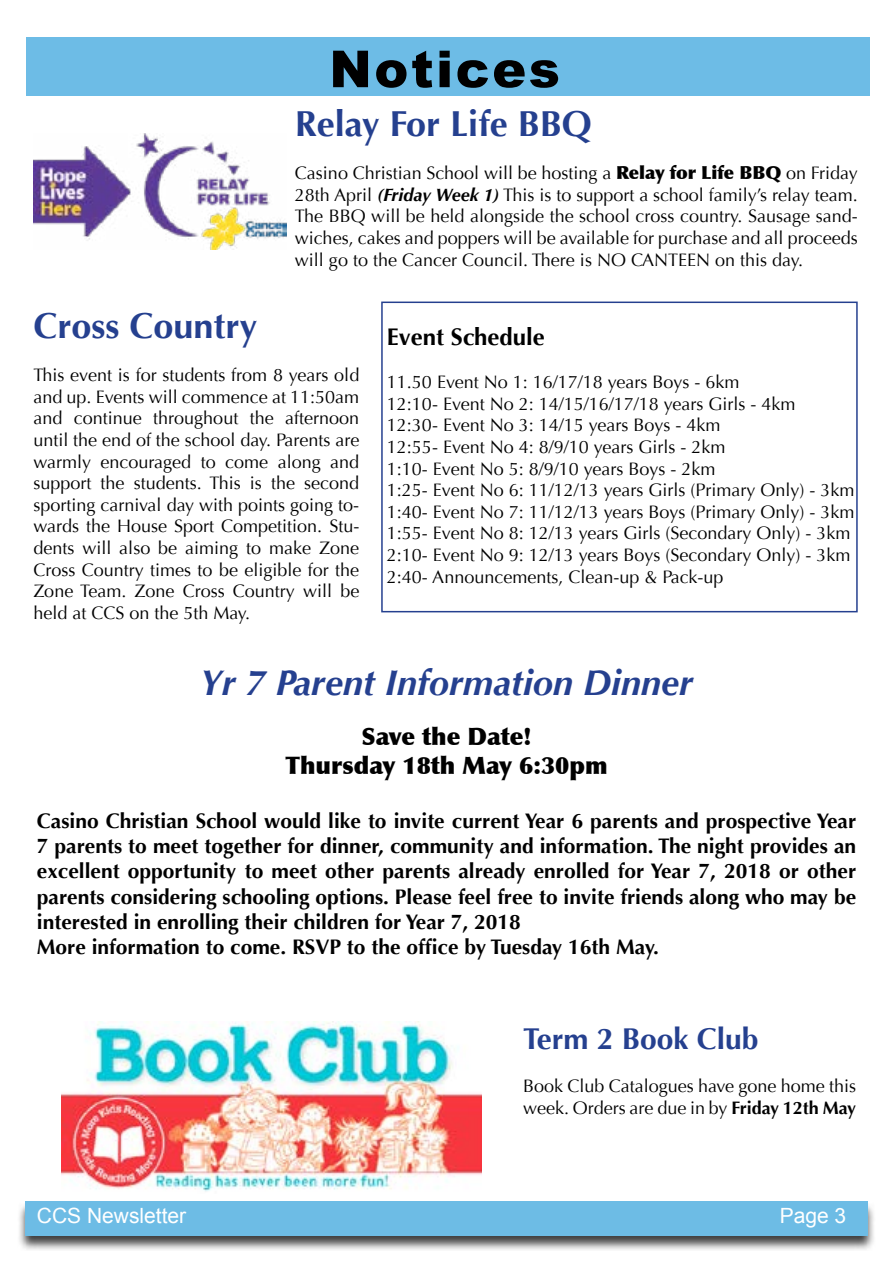
<style>
.page{position:relative;width:893px;height:1263px;background:#fff}
.page>*{position:absolute;margin:0;border:0;box-sizing:border-box;transform-origin:0 0}
.t1{font:900 51px "Arial";letter-spacing:.05em;color:#000}
.t2{font:700 36px "Optima";color:#25408f}
.t3{font:italic 700 36px "Optima";color:#25408f}
.t4{font:700 30px "Optima";color:#25408f}
.t5{font:900 24px/28.8px "Optima";color:#000;text-align:center}
.t6{font:700 24px "Optima";color:#000}
.t7{font:700 21px/25.2px "Optima";color:#000}
.t8{font:21px "Arial";color:#fff}
.t9{font:18px/21.6px "Optima";color:#000;text-align:justify}
.s1{font-weight:900}
.s2{font-weight:700;font-style:italic}
.s3{font-weight:700}
</style>
<div class="page">
<div style="left:18px;top:1201px;width:858px;height:50px;background:#000;opacity:.75"></div>
<div style="left:26px;top:1201px;width:841px;height:34px;background:#6dbce5"></div>
<div style="left:26px;top:38px;width:844px;height:58px;background:#6dbce6"></div>
<img style="left:33px;top:134px;width:254px;height:116px">
<div style="left:381px;top:302px;width:477px;height:310px;border:2px solid #25408f"></div>
<img style="left:61px;top:1021px;width:421px;height:171px">
<h1 class="t1" style="left:329px;top:32px;width:232px">Notices</h1>
<h2 class="t2" style="left:295px;top:103px;width:298px">Relay For Life BBQ</h2>
<p class="t9" style="left:295px;top:162px;width:564px">Casino Christian School will be hosting a <span class="s1">Relay for Life BBQ</span> on Friday 28th April <span class="s2">(Friday Week 1)</span> This is to support a school family’s relay team.<br>The BBQ will be held alongside the school cross country. Sausage sand&shy;wiches, cakes and poppers will be available for purchase and all proceeds will go to the Cancer Council. There is NO CANTEEN on this day.</p>
<h2 class="t2" style="left:33px;top:305px;width:226px">Cross Country</h2>
<p class="t9" style="left:33px;top:364px;width:327px">This event is for students from 8 years old and up. Events will commence at 11:50am and continue throughout the afternoon until the end of the school day. Parents are warmly encouraged to come along and support the students. This is the second sporting carnival day with points going to&shy;wards the House Sport Competition. Stu&shy;dents will also be aiming to make Zone Cross Country times to be eligible for the Zone Team. Zone Cross Country will be held at CCS on the 5th May.</p>
<h3 class="t6" style="left:387px;top:323px;width:159px">Event Schedule</h3>
<p class="t9" style="left:387px;top:371px;width:469px;text-align:left">11.50 Event No 1: 16/17/18 years Boys - 6km<br>12:10- Event No 2: 14/15/16/17/18 years Girls - 4km<br>12:30- Event No 3: 14/15 years Boys - 4km<br>12:55- Event No 4: 8/9/10 years Girls - 2km<br>1:10- Event No 5: 8/9/10 years Boys - 2km<br>1:25- Event No 6: 11/12/13 years Girls (Primary Only) - 3km 1:40- Event No 7: 11/12/13 years Boys (Primary Only) - 3km 1:55- Event No 8: 12/13 years Girls (Secondary Only) - 3km 2:10- Event No 9: 12/13 years Boys (Secondary Only) - 3km 2:40- Announcements, Clean-up &amp; Pack-up</p>
<h2 class="t3" style="left:200px;top:661px;width:495px">Yr 7 Parent Information Dinner</h2>
<h3 class="t5" style="left:285px;top:722px;width:324px">Save the Date!<br>Thursday 18th May 6:30pm</h3>
<p class="t7" style="left:37px;top:808px;width:821px">Casino Christian School would like to invite current Year 6 parents and prospective Year 7 parents to meet together for dinner, community and information. The night provides an excellent opportunity to meet other parents already enrolled for Year 7, 2018 or other parents considering schooling options. Please feel free to invite friends along who may be interested in enrolling their children for Year 7, 2018<br>More information to come. RSVP to the office by Tuesday 16th May.</p>
<h3 class="t4" style="left:523px;top:1021px;width:237px">Term 2 Book Club</h3>
<p class="t9" style="left:523px;top:1076px;width:335px">Book Club Catalogues have gone home this week. Orders are due in by <span class="s3">Friday 12th May</span></p>
<p class="t8" style="left:37px;top:1201px;width:151px">CCS Newsletter</p>
<p class="t8" style="left:780px;top:1201px;width:68px">Page 3</p>
</div>
